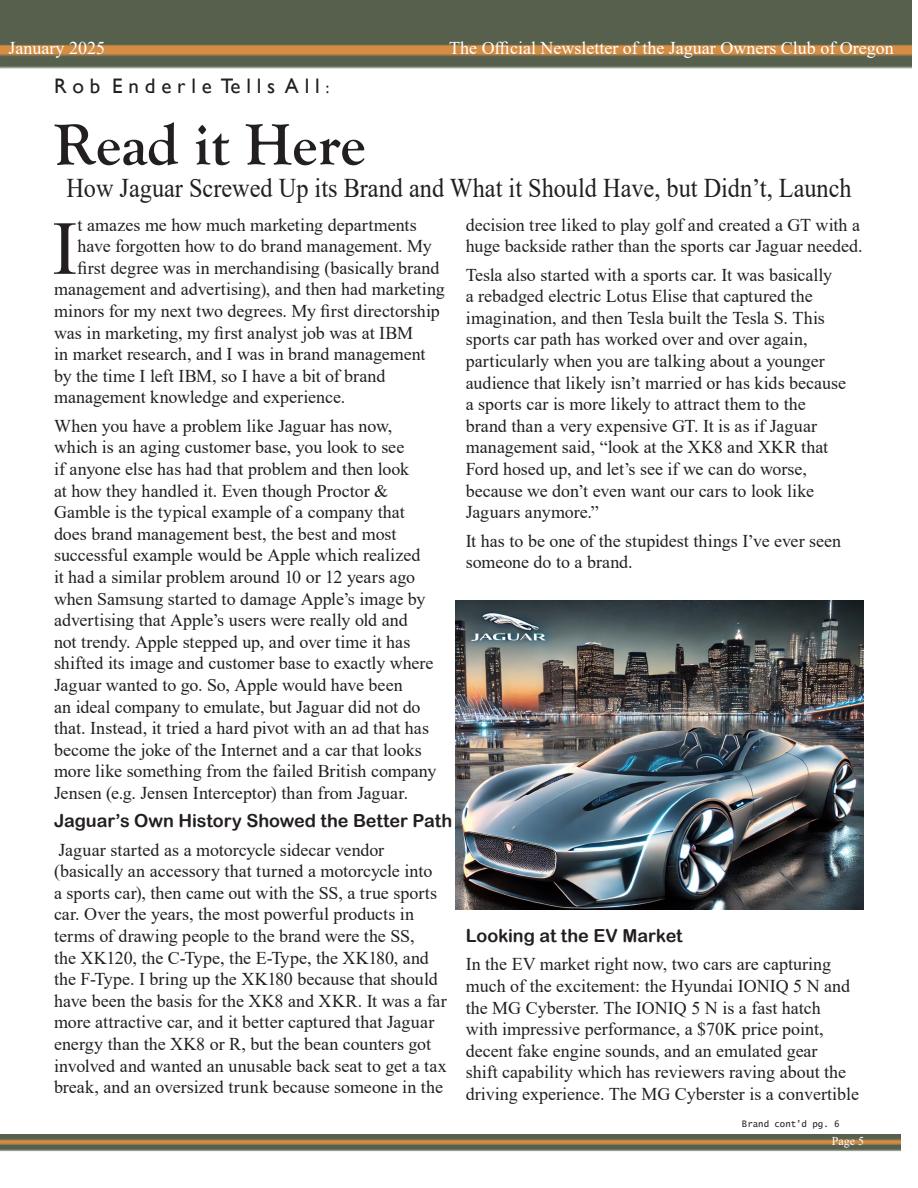
<style>
.page{position:relative;width:918px;height:1188px;background:#fff}
.page>*{position:absolute;margin:0;border:0;box-sizing:border-box;transform-origin:0 0}
.t1{font:76.35px "Times New Roman";color:#231f20}
.t2{font:700 60px "Goudy Old Style T";color:#231f20}
.t3{font:27px "Times New Roman";color:#231f20;scale:.9 1}
.t4{font:21px "Gill Sans";color:#231f20}
.t5{font:18px/21.6px "Times New Roman";color:#231f20}
.t6{font:18px "Times New Roman";color:#fff}
.t7{font:18px "Arial Rounded MT Bold";letter-spacing:-.005em;color:#231f20}
.t8{font:12px "Times New Roman";color:#fff}
.t9{font:9px "Lucida Sans Typewriter";color:#231f20}
.s1{font-family:"Minion Pro";font-size:18px}
</style>
<div class="page">
<img style="left:0;top:0;width:912px;height:69px">
<img style="left:0;top:1134px;width:900px;height:18px">
<img style="left:456px;top:600px;width:408px;height:309px">
<p class="t6" style="left:9px;top:35px;width:98px">January 2025</p>
<p class="t6" style="left:449px;top:35px;width:446px">The Official Newsletter of the Jaguar Owners Club of Oregon</p>
<p class="t4" style="left:54px;top:73px;width:277px">R o b E n d e r l e Te l l s A l l <span class="s1">:</span></p>
<p class="t2" style="left:54px;top:111px;width:313px">Read it Here</p>
<p class="t3" style="left:66px;top:169px;width:874px">How Jaguar Screwed Up its Brand and What it Should Have, but Didn’t, Launch</p>
<p class="t1" style="left:52px;top:194px;width:27px">I</p>
<p class="t5" style="left:78px;top:213px;width:341px">t amazes me how much marketing departments</p>
<p class="t5" style="left:78px;top:235px;width:356px">have forgotten how to do brand management. My</p>
<p class="t5" style="left:78px;top:256px;width:363px">first degree was in merchandising (basically brand</p>
<p class="t5" style="left:54px;top:278px;width:392px">management and advertising), and then had marketing</p>
<p class="t5" style="left:54px;top:300px;width:387px">minors for my next two degrees. My first directorship</p>
<p class="t5" style="left:54px;top:321px;width:361px">was in marketing, my first analyst job was at IBM</p>
<p class="t5" style="left:54px;top:343px;width:373px">in market research, and I was in brand management</p>
<p class="t5" style="left:54px;top:364px;width:333px">by the time I left IBM, so I have a bit of brand</p>
<p class="t5" style="left:54px;top:386px;width:293px">management knowledge and experience.</p>
<p class="t5" style="left:54px;top:414px;width:384px">When you have a problem like Jaguar has now, which is an aging customer base, you look to see<br>if anyone else has had that problem and then look<br>at how they handled it. Even though Proctor &amp; Gamble is the typical example of a company that does brand management best, the best and most successful example would be Apple which realized<br>it had a similar problem around 10 or 12 years ago when Samsung started to damage Apple’s image by advertising that Apple’s users were really old and<br>not trendy. Apple stepped up, and over time it has shifted its image and customer base to exactly where Jaguar wanted to go. So, Apple would have been<br>an ideal company to emulate, but Jaguar did not do that. Instead, it tried a hard pivot with an ad that has become the joke of the Internet and a car that looks more like something from the failed British company Jensen (e.g. Jensen Interceptor) than from Jaguar.</p>
<p class="t7" style="left:54px;top:810px;width:400px">Jaguar’s Own History Showed the Better Path</p>
<p class="t5" style="left:54px;top:838px;width:394px">Jaguar started as a motorcycle sidecar vendor (basically an accessory that turned a motorcycle into<br>a sports car), then came out with the SS, a true sports car. Over the years, the most powerful products in terms of drawing people to the brand were the SS,<br>the XK120, the C-Type, the E-Type, the XK180, and the F-Type. I bring up the XK180 because that should have been the basis for the XK8 and XKR. It was a far more attractive car, and it better captured that Jaguar energy than the XK8 or R, but the bean counters got involved and wanted an unusable back seat to get a tax break, and an oversized trunk because someone in the</p>
<p class="t5" style="left:466px;top:213px;width:398px">decision tree liked to play golf and created a GT with a huge backside rather than the sports car Jaguar needed.</p>
<p class="t5" style="left:466px;top:263px;width:382px">Tesla also started with a sports car. It was basically<br>a rebadged electric Lotus Elise that captured the imagination, and then Tesla built the Tesla S. This sports car path has worked over and over again, particularly when you are talking about a younger audience that likely isn’t married or has kids because a sports car is more likely to attract them to the brand than a very expensive GT. It is as if Jaguar management said, “look at the XK8 and XKR that Ford hosed up, and let’s see if we can do worse, because we don’t even want our cars to look like Jaguars anymore.”</p>
<p class="t5" style="left:466px;top:529px;width:377px">It has to be one of the stupidest things I’ve ever seen someone do to a brand.</p>
<p class="t7" style="left:466px;top:925px;width:218px">Looking at the EV Market</p>
<p class="t5" style="left:466px;top:953px;width:395px">In the EV market right now, two cars are capturing much of the excitement: the Hyundai IONIQ 5 N and the MG Cyberster. The IONIQ 5 N is a fast hatch<br>with impressive performance, a $70K price point, decent fake engine sounds, and an emulated gear<br>shift capability which has reviewers raving about the driving experience. The MG Cyberster is a convertible</p>
<p class="t9" style="left:742px;top:1119px;width:99px">Brand cont’d pg. 6</p>
<p class="t8" style="left:832px;top:1132px;width:34px">Page 5</p>
</div>
